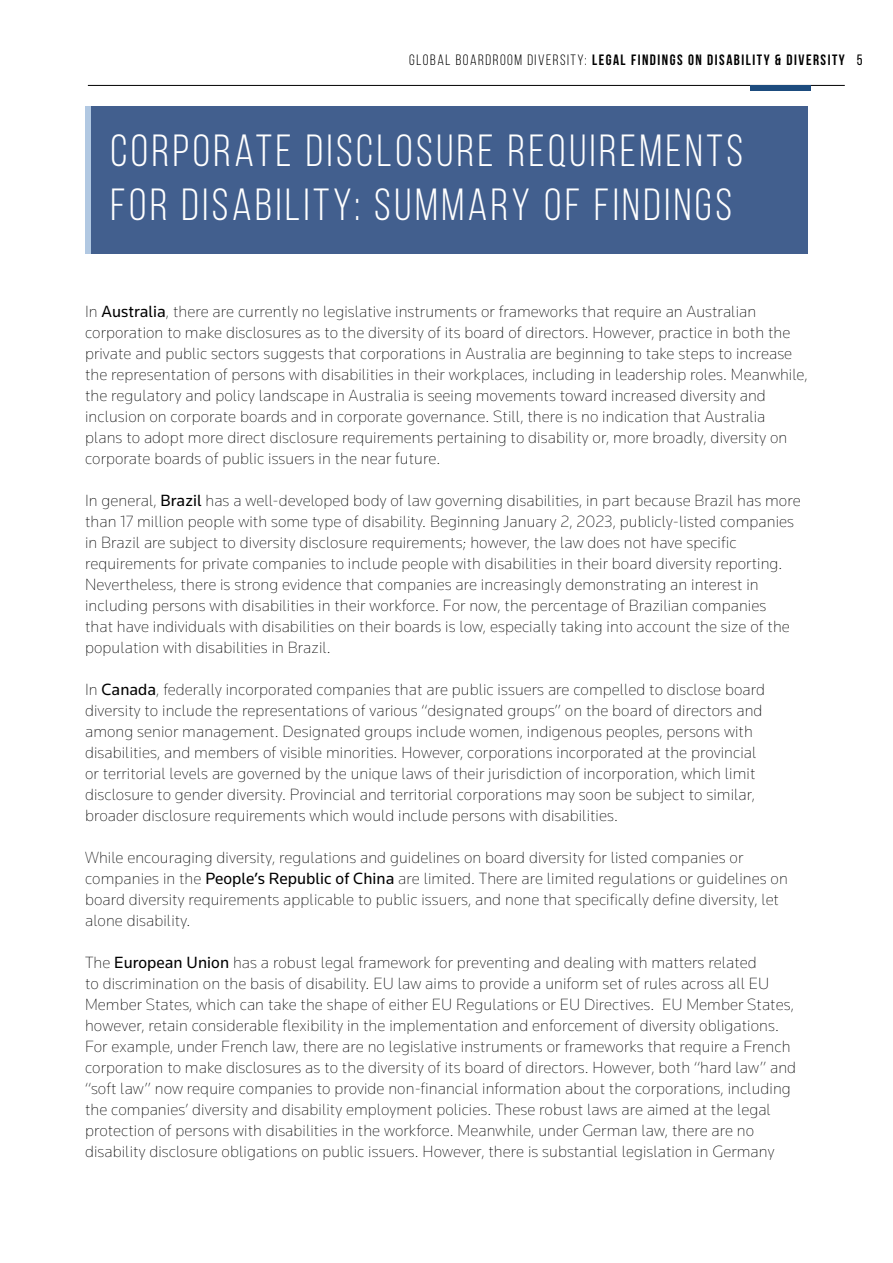
<style>
.page{position:relative;width:893px;height:1263px;background:#fff}
.page>*{position:absolute;margin:0;border:0;box-sizing:border-box;transform-origin:0 0}
.t1{font:45px/54px "Bebas Neue";letter-spacing:.08em;color:#fff}
.t2{font:200 16.8px/21px "Knowledge";letter-spacing:.005em;color:#000}
.t3{font:700 15px "Bebas Neue";letter-spacing:.1em;color:#000}
.s1{font-weight:400}
</style>
<div class="page">
<hr style="left:88px;top:85px;width:757px;height:1px;background:#000">
<div style="left:750px;top:85px;width:61px;height:5px;background:#1d4c7e"></div>
<div style="left:85px;top:106px;width:723px;height:147px;background:#425f8e"></div>
<div style="left:85px;top:106px;width:5px;height:147px;background:#b1c8e2"></div>
<p class="t3" style="left:409px;top:52px;width:455px"><span class="s1">GLOBAL BOARDROOM DIVERSITY:</span> LEGAL FINDINGS ON DISABILITY &amp; DIVERSITY <span class="s1">5</span></p>
<h2 class="t1" style="left:111px;top:123px;width:634px">CORPORATE DISCLOSURE REQUIREMENTS<br>FOR DISABILITY: SUMMARY OF FINDINGS</h2>
<p class="t2" style="left:85px;top:300px;width:724px">In <span class="s1">Australia</span>, there are currently no legislative instruments or frameworks that require an Australian corporation to make disclosures as to the diversity of its board of directors. However, practice in both the private and public sectors suggests that corporations in Australia are beginning to take steps to increase the representation of persons with disabilities in their workplaces, including in leadership roles. Meanwhile, the regulatory and policy landscape in Australia is seeing movements toward increased diversity and inclusion on corporate boards and in corporate governance. Still, there is no indication that Australia<br>plans to adopt more direct disclosure requirements pertaining to disability or, more broadly, diversity on corporate boards of public issuers in the near future.</p>
<p class="t2" style="left:85px;top:489px;width:717px">In general, <span class="s1">Brazil</span> has a well-developed body of law governing disabilities, in part because Brazil has more than 17 million people with some type of disability. Beginning January 2, 2023, publicly-listed companies in Brazil are subject to diversity disclosure requirements; however, the law does not have specific requirements for private companies to include people with disabilities in their board diversity reporting.<br>Nevertheless, there is strong evidence that companies are increasingly demonstrating an interest in including persons with disabilities in their workforce. For now, the percentage of Brazilian companies<br>that have individuals with disabilities on their boards is low, especially taking into account the size of the population with disabilities in Brazil.</p>
<p class="t2" style="left:85px;top:678px;width:681px">In <span class="s1">Canada</span>, federally incorporated companies that are public issuers are compelled to disclose board diversity to include the representations of various “designated groups” on the board of directors and among senior management. Designated groups include women, indigenous peoples, persons with disabilities, and members of visible minorities. However, corporations incorporated at the provincial or territorial levels are governed by the unique laws of their jurisdiction of incorporation, which limit disclosure to gender diversity. Provincial and territorial corporations may soon be subject to similar, broader disclosure requirements which would include persons with disabilities.</p>
<p class="t2" style="left:85px;top:846px;width:704px">While encouraging diversity, regulations and guidelines on board diversity for listed companies or companies in the <span class="s1">People’s Republic of China</span> are limited. There are limited regulations or guidelines on board diversity requirements applicable to public issuers, and none that specifically define diversity, let alone disability.</p>
<p class="t2" style="left:85px;top:951px;width:713px">The <span class="s1">European Union</span> has a robust legal framework for preventing and dealing with matters related<br>to discrimination on the basis of disability. EU law aims to provide a uniform set of rules across all EU Member States, which can take the shape of either EU Regulations or EU Directives. EU Member States, however, retain considerable flexibility in the implementation and enforcement of diversity obligations.<br>For example, under French law, there are no legislative instruments or frameworks that require a French corporation to make disclosures as to the diversity of its board of directors. However, both “hard law” and “soft law” now require companies to provide non-financial information about the corporations, including the companies’ diversity and disability employment policies. These robust laws are aimed at the legal protection of persons with disabilities in the workforce. Meanwhile, under German law, there are no disability disclosure obligations on public issuers. However, there is substantial legislation in Germany</p>
</div>
